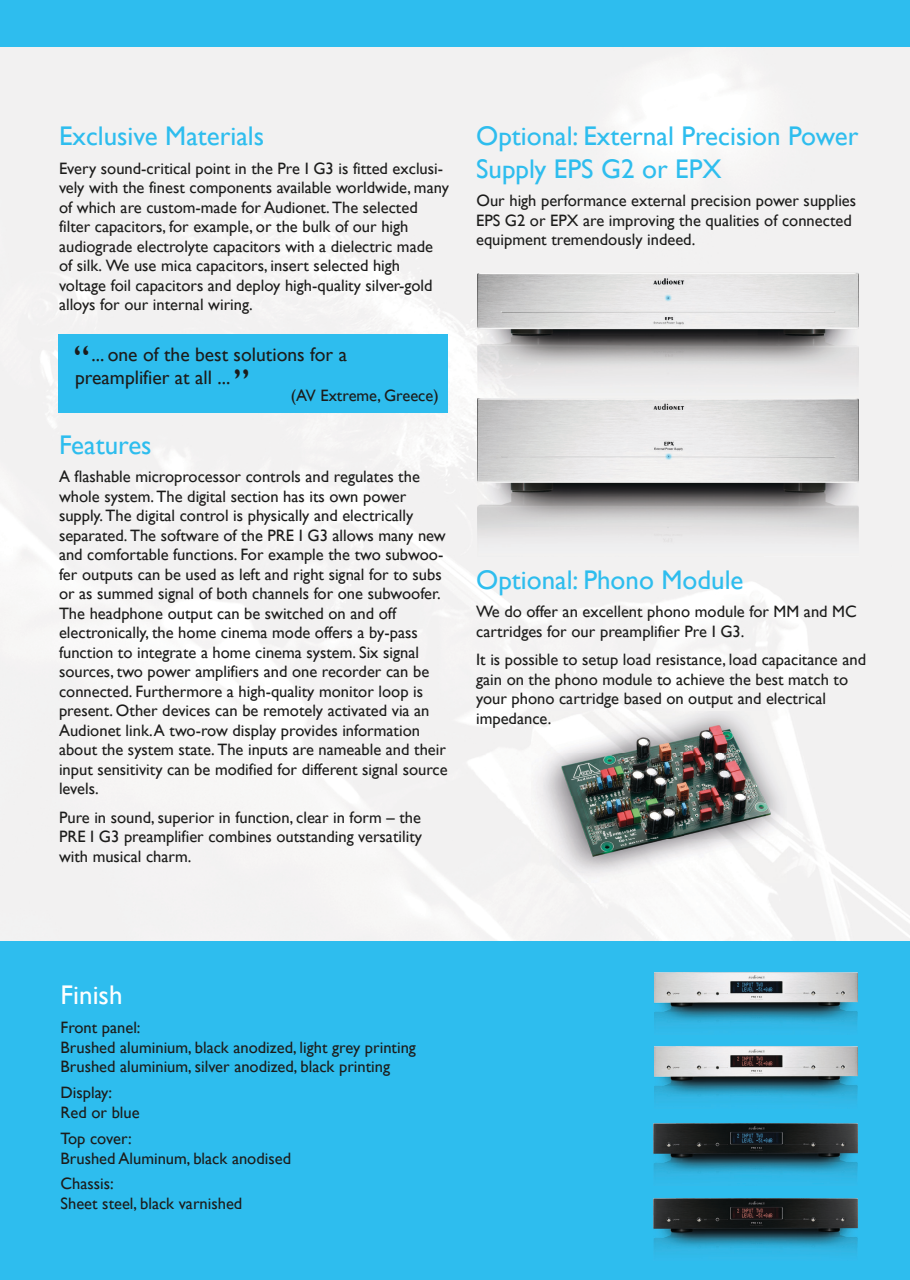
<style>
.page{position:relative;width:910px;height:1280px;background:#fff}
.page>*{position:absolute;margin:0;border:0;box-sizing:border-box;transform-origin:0 0}
.t1{font:37.5px "Gill Sans";color:#1c1c1b}
.t2{font:27px/32.4px "Gill Sans";color:#2ebdee}
.t3{font:27px "Gill Sans";color:#fff}
.t4{font:19.5px/23.4px "Gill Sans";color:#1c1c1b}
.t5{font:16.5px/19.5px "Gill Sans";color:#1c1c1b}
</style>
<div class="page">
<img style="left:0;top:47px;width:910px;height:894px">
<div style="left:0;top:0;width:910px;height:47px;background:#2ebdee"></div>
<div style="left:0;top:941px;width:910px;height:339px;background:#2ebdee"></div>
<div style="left:59px;top:334px;width:389px;height:79px;background:#2ebdee"></div>
<img style="left:654px;top:972px;width:203px;height:54px">
<img style="left:654px;top:1047px;width:203px;height:53px">
<img style="left:654px;top:1123px;width:203px;height:53px">
<img style="left:654px;top:1199px;width:203px;height:52px">
<img style="left:531px;top:711px;width:255px;height:171px">
<img style="left:477px;top:272px;width:143px;height:285px">
<img style="left:620px;top:272px;width:239px;height:126px">
<img style="left:620px;top:402px;width:143px;height:155px">
<img style="left:763px;top:402px;width:96px;height:155px">
<img style="left:477px;top:398px;width:382px;height:4px">
<h2 class="t2" style="left:59px;top:120px;width:207px">Exclusive Materials</h2>
<p class="t5" style="left:59px;top:158px;width:391px">Every sound-critical point in the Pre I G3 is fitted exclusi&shy;vely with the finest components available worldwide, many of which are custom-made for Audionet. The selected filter capacitors, for example, or the bulk of our high audiograde electrolyte capacitors with a dielectric made of silk. We use mica capacitors, insert selected high voltage foil capacitors and deploy high-quality silver-gold alloys for our internal wiring.</p>
<h1 class="t1" style="left:74px;top:338px;width:18px">“</h1>
<p class="t4" style="left:75px;top:342px;width:273px;text-indent:16px">... one of the best solutions for a preamplifier at all ...</p>
<h1 class="t1" style="left:233px;top:339px;width:18px">„</h1>
<p class="t5" style="left:291px;top:385px;width:149px">(AV Extreme, Greece)</p>
<h2 class="t2" style="left:59px;top:428px;width:94px">Features</h2>
<p class="t5" style="left:59px;top:467px;width:390px">A flashable microprocessor controls and regulates the whole system. The digital section has its own power supply. The digital control is physically and electrically separated. The software of the PRE I G3 allows many new and comfortable functions. For example the two subwoo&shy;fer outputs can be used as left and right signal for to subs or as summed signal of both channels for one subwoofer.<br>The headphone output can be switched on and off electronically, the home cinema mode offers a by-pass function to integrate a home cinema system. Six signal sources, two power amplifiers and one recorder can be connected. Furthermore a high-quality monitor loop is present. Other devices can be remotely activated via an Audionet link. A two-row display provides information about the system state. The inputs are nameable and their input sensitivity can be modified for different signal source levels.</p>
<p class="t5" style="left:59px;top:807px;width:365px;text-align:justify">Pure in sound, superior in function, clear in form – the PRE I G3 preamplifier combines outstanding versatility with musical charm.</p>
<h2 class="t2" style="left:476px;top:120px;width:384px">Optional: External Precision Power<br>Supply EPS G2 or EPX</h2>
<p class="t5" style="left:476px;top:191px;width:382px">Our high performance external precision power supplies<br>EPS G2 or EPX are improving the qualities of connected equipment tremendously indeed.</p>
<h2 class="t2" style="left:476px;top:563px;width:269px">Optional: Phono Module</h2>
<p class="t5" style="left:476px;top:602px;width:382px">We do offer an excellent phono module for MM and MC cartridges for our preamplifier Pre I G3.</p>
<p class="t5" style="left:476px;top:650px;width:392px">It is possible to setup load resistance, load capacitance and gain on the phono module to achieve the best match to your phono cartridge based on output and electrical impedance.</p>
<h2 class="t3" style="left:61px;top:979px;width:63px">Finish</h2>
<p class="t5" style="left:61px;top:1017px;width:357px">Front panel:<br>Brushed aluminium, black anodized, light grey printing<br>Brushed aluminium, silver anodized, black printing</p>
<p class="t5" style="left:61px;top:1082px;width:81px">Display:<br>Red or blue</p>
<p class="t5" style="left:61px;top:1128px;width:232px">Top cover:<br>Brushed Aluminum, black anodised</p>
<p class="t5" style="left:61px;top:1174px;width:183px">Chassis:<br>Sheet steel, black varnished</p>
</div>
